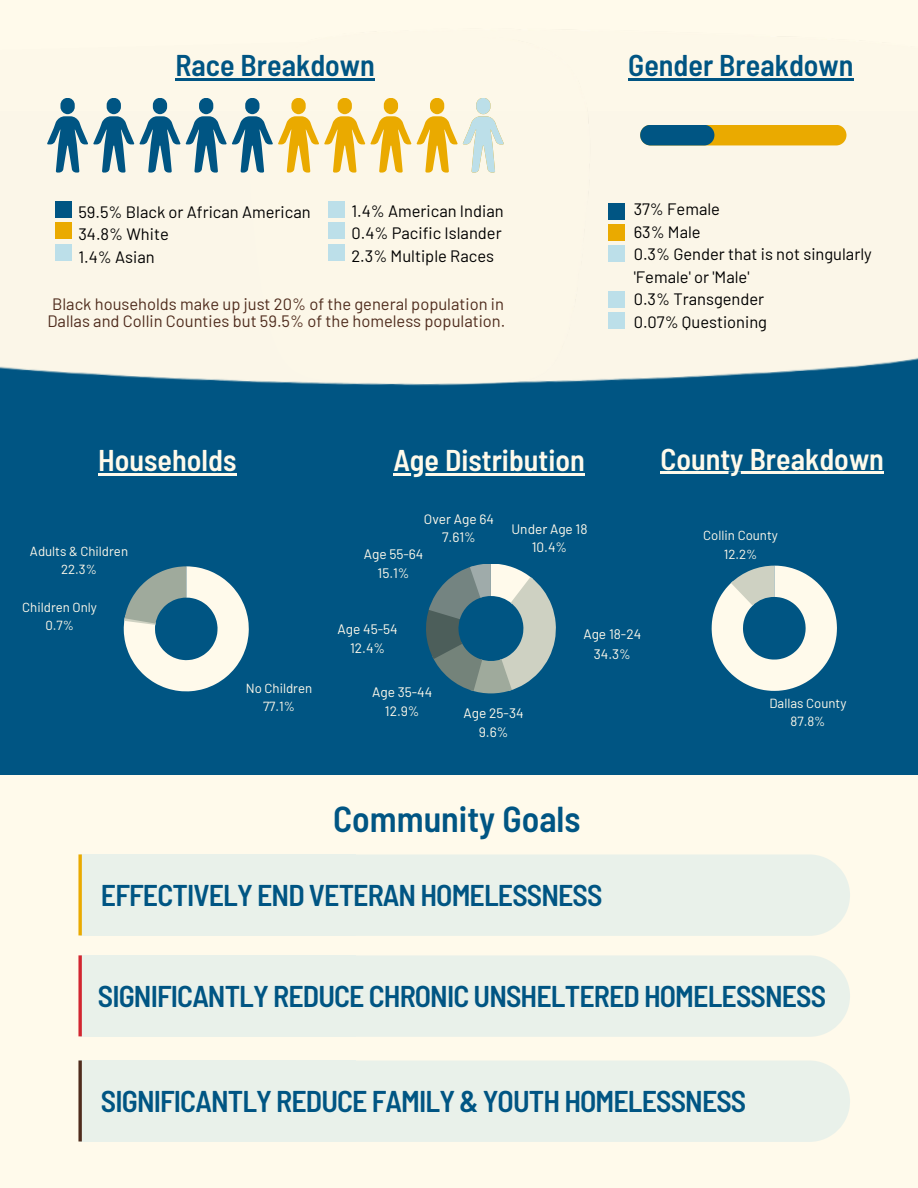
<style>
.page{position:relative;width:918px;height:1188px;background:#005583}
.page>*{position:absolute;margin:0;border:0;box-sizing:border-box;transform-origin:0 0}
.t1{font:600 semi-condensed 36px "Barlow";color:#005583}
.t2{font:600 semi-condensed 30px "Barlow";letter-spacing:-.03em;color:#005583}
.t3{font:600 semi-condensed 30px "Barlow";color:#fffaeb}
.t4{font:600 semi-condensed 30px "Barlow";color:#005583}
.t5{font:16.5px/22.5px "Barlow";color:#000}
.t6{font:16.5px/16.8px "Barlow";color:#4f2c1d}
.t7{font:13.65px/19px "Barlow";color:#fffaeb;text-align:center}
.t8{font:13.2px/18.5px "Barlow";color:#fffaeb;text-align:center}
</style>
<div class="page">
<div style="left:0;top:0;width:918px;height:111px;background:#fffaeb"></div>
<div style="left:629px;top:111px;width:289px;height:269px;background:#fbf6e8"></div>
<div style="left:0;top:111px;width:629px;height:275px;background:#fbf6e8"></div>
<svg style="left:47px;top:98px;width:457px;height:75px"></svg>
<div style="left:56px;top:202px;width:16px;height:16px;background:#005583"></div>
<div style="left:56px;top:223px;width:16px;height:16px;background:#eaaa00"></div>
<div style="left:56px;top:244px;width:16px;height:17px;background:#bcdfe9"></div>
<div style="left:328px;top:202px;width:17px;height:16px;background:#bcdfe9"></div>
<div style="left:328px;top:223px;width:17px;height:16px;background:#bcdfe9"></div>
<div style="left:328px;top:244px;width:17px;height:17px;background:#bcdfe9"></div>
<svg style="left:640px;top:125px;width:206px;height:20px"></svg>
<svg style="left:124px;top:566px;width:125px;height:125px"></svg>
<svg style="left:426px;top:564px;width:130px;height:129px"></svg>
<svg style="left:712px;top:566px;width:125px;height:125px"></svg>
<div style="left:0;top:775px;width:918px;height:413px;background:#fffaeb"></div>
<div style="left:609px;top:203px;width:16px;height:17px;background:#005583"></div>
<div style="left:609px;top:224px;width:16px;height:17px;background:#eaaa00"></div>
<div style="left:609px;top:245px;width:16px;height:17px;background:#bcdfe9"></div>
<div style="left:609px;top:291px;width:16px;height:17px;background:#bcdfe9"></div>
<div style="left:609px;top:312px;width:16px;height:17px;background:#bcdfe9"></div>
<div style="left:80px;top:854px;width:770px;height:82px;background:#e9f1ea;border-radius:41px"></div>
<div style="left:80px;top:854px;width:276px;height:82px;background:#e9f1ea"></div>
<div style="left:80px;top:955px;width:770px;height:82px;background:#e9f1ea;border-radius:41px"></div>
<div style="left:80px;top:955px;width:276px;height:82px;background:#e9f1ea"></div>
<div style="left:80px;top:1060px;width:770px;height:82px;background:#e9f1ea;border-radius:41px"></div>
<div style="left:80px;top:1060px;width:276px;height:82px;background:#e9f1ea"></div>
<svg style="left:78px;top:854px;width:4px;height:81px"></svg>
<svg style="left:78px;top:955px;width:4px;height:81px"></svg>
<svg style="left:78px;top:1060px;width:4px;height:82px"></svg>
<hr style="left:628px;top:78px;width:226px;height:3px;background:#005583">
<hr style="left:175px;top:78px;width:200px;height:3px;background:#005583">
<hr style="left:98px;top:474px;width:138px;height:2px;background:#fffaeb">
<hr style="left:393px;top:474px;width:192px;height:2px;background:#fffaeb">
<hr style="left:660px;top:472px;width:224px;height:2px;background:#fffaeb">
<h2 class="t4" style="left:175px;top:46px;width:201px">Race Breakdown</h2>
<h2 class="t4" style="left:628px;top:46px;width:227px">Gender Breakdown</h2>
<p class="t5" style="left:78px;top:200px;width:234px">59.5% Black or African American<br>34.8% White<br>1.4% Asian</p>
<p class="t5" style="left:351px;top:199px;width:154px;text-align:justify">1.4% American Indian 0.4% Pacific Islander 2.3% Multiple Races</p>
<p class="t6" style="left:47px;top:295px;width:459px">Black households make up just 20% of the general population in<br>Dallas and Collin Counties but 59.5% of the homeless population.</p>
<p class="t5" style="left:634px;top:197px;width:240px">37% Female<br>63% Male<br>0.3% Gender that is not singularly 'Female' or 'Male'<br>0.3% Transgender<br>0.07% Questioning</p>
<h2 class="t3" style="left:98px;top:441px;width:140px">Households</h2>
<h2 class="t3" style="left:393px;top:441px;width:193px">Age Distribution</h2>
<h2 class="t3" style="left:660px;top:440px;width:225px">County Breakdown</h2>
<p class="t8" style="left:30px;top:541px;width:100px">Adults &amp; Children<br>22.3%</p>
<p class="t8" style="left:22px;top:597px;width:76px">Children Only<br>0.7%</p>
<p class="t8" style="left:246px;top:678px;width:68px">No Children<br>77.1%</p>
<p class="t7" style="left:424px;top:510px;width:72px;line-height:18px">Over Age 64<br>7.61%</p>
<p class="t7" style="left:511px;top:520px;width:78px;line-height:18px">Under Age 18<br>10.4%</p>
<p class="t7" style="left:483px;top:521px;width:78px">Under Age 18</p>
<p class="t7" style="left:364px;top:544px;width:61px">Age 55-64<br>15.1%</p>
<p class="t7" style="left:338px;top:619px;width:62px">Age 45-54<br>12.4%</p>
<p class="t7" style="left:583px;top:624px;width:59px">Age 18-24<br>34.3%</p>
<p class="t8" style="left:703px;top:526px;width:76px">Collin County<br>12.2%</p>
<p class="t7" style="left:372px;top:682px;width:62px">Age 35-44<br>12.9%</p>
<p class="t7" style="left:464px;top:703px;width:61px">Age 25-34<br>9.6%</p>
<p class="t8" style="left:769px;top:694px;width:78px">Dallas County<br>87.8%</p>
<h1 class="t1" style="left:333px;top:796px;width:249px">Community Goals</h1>
<h2 class="t2" style="left:101px;top:876px;width:503px">EFFECTIVELY END VETERAN HOMELESSNESS</h2>
<h2 class="t2" style="left:98px;top:977px;width:730px">SIGNIFICANTLY REDUCE CHRONIC UNSHELTERED HOMELESSNESS</h2>
<h2 class="t2" style="left:101px;top:1082px;width:647px">SIGNIFICANTLY REDUCE FAMILY &amp; YOUTH HOMELESSNESS</h2>
</div>
